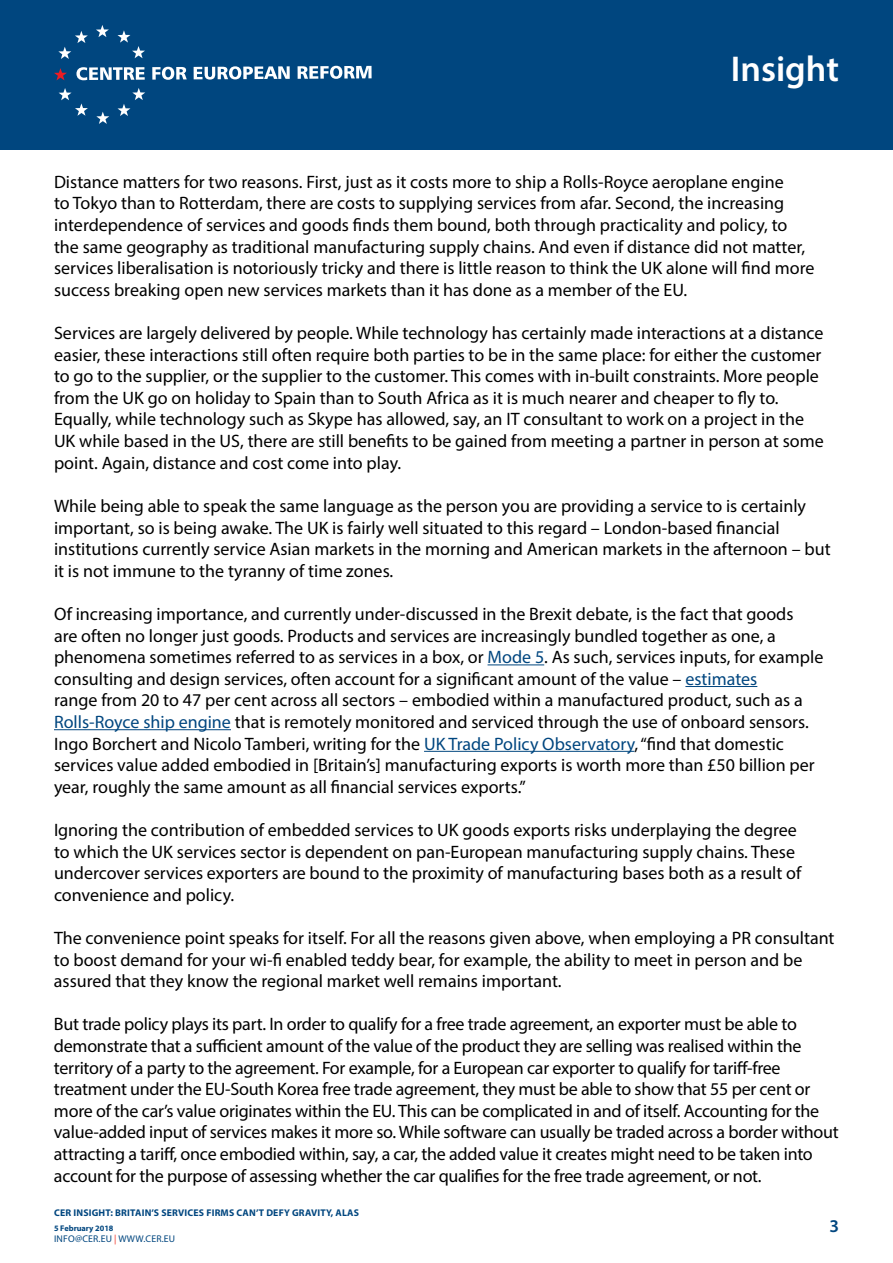
<style>
.page{position:relative;width:893px;height:1263px;background:#fff}
.page>*{position:absolute;margin:0;border:0;box-sizing:border-box;transform-origin:0 0}
.t1{font:600 36px "Myriad Pro";color:#fff}
.t2{font:18px/21.6px "Myriad Pro";color:#000}
.t3{font:600 18px "Myriad Pro";color:#00467f}
.t4{font:700 9.75px "Myriad Pro";letter-spacing:.02em;color:#00467f}
.t5{font:9.75px "Myriad Pro";letter-spacing:.02em;color:#00467f}
.t6{font:700 8.25px "Myriad Pro";color:#00467f}
.s1{color:#00467f}
.s2{color:#ee3124}
</style>
<div class="page">
<div style="left:0;top:0;width:893px;height:150px;background:#00467f"></div>
<svg style="left:96px;top:25px;width:13px;height:12px"></svg>
<svg style="left:118px;top:30px;width:27px;height:28px"></svg>
<svg style="left:118px;top:88px;width:27px;height:28px"></svg>
<svg style="left:96px;top:112px;width:13px;height:12px"></svg>
<svg style="left:59px;top:88px;width:29px;height:28px"></svg>
<svg style="left:58px;top:31px;width:30px;height:28px"></svg>
<svg style="left:54px;top:68px;width:13px;height:12px"></svg>
<svg style="left:76px;top:67px;width:69px;height:13px"></svg>
<svg style="left:152px;top:67px;width:35px;height:13px"></svg>
<svg style="left:194px;top:66px;width:96px;height:14px"></svg>
<svg style="left:298px;top:66px;width:74px;height:13px"></svg>
<hr style="left:488px;top:664px;width:56px;height:1px;background:#00467f">
<hr style="left:685px;top:686px;width:72px;height:1px;background:#00467f">
<hr style="left:54px;top:729px;width:177px;height:1px;background:#00467f">
<hr style="left:424px;top:751px;width:210px;height:1px;background:#00467f">
<h1 class="t1" style="left:731px;top:46px;width:110px">Insight</h1>
<p class="t2" style="left:54px;top:171px;width:762px">Distance matters for two reasons. First, just as it costs more to ship a Rolls-Royce aeroplane engine<br>to Tokyo than to Rotterdam, there are costs to supplying services from afar. Second, the increasing interdependence of services and goods finds them bound, both through practicality and policy, to the same geography as traditional manufacturing supply chains. And even if distance did not matter, services liberalisation is notoriously tricky and there is little reason to think the UK alone will find more success breaking open new services markets than it has done as a member of the EU.</p>
<p class="t2" style="left:54px;top:322px;width:771px">Services are largely delivered by people. While technology has certainly made interactions at a distance easier, these interactions still often require both parties to be in the same place: for either the customer to go to the supplier, or the supplier to the customer. This comes with in-built constraints. More people from the UK go on holiday to Spain than to South Africa as it is much nearer and cheaper to fly to.<br>Equally, while technology such as Skype has allowed, say, an IT consultant to work on a project in the UK while based in the US, there are still benefits to be gained from meeting a partner in person at some point. Again, distance and cost come into play.</p>
<p class="t2" style="left:54px;top:495px;width:778px">While being able to speak the same language as the person you are providing a service to is certainly important, so is being awake. The UK is fairly well situated to this regard – London-based financial institutions currently service Asian markets in the morning and American markets in the afternoon – but it is not immune to the tyranny of time zones.</p>
<p class="t2" style="left:54px;top:603px;width:771px">Of increasing importance, and currently under-discussed in the Brexit debate, is the fact that goods<br>are often no longer just goods. Products and services are increasingly bundled together as one, a phenomena sometimes referred to as services in a box, or <span class="s1">Mode 5</span>. As such, services inputs, for example consulting and design services, often account for a significant amount of the value – <span class="s1">estimates<br></span>range from 20 to 47 per cent across all sectors – embodied within a manufactured product, such as a <span class="s1">Rolls-Royce ship engine</span> that is remotely monitored and serviced through the use of onboard sensors.<br>Ingo Borchert and Nicolo Tamberi, writing for the <span class="s1">UK Trade Policy Observatory</span>, “find that domestic services value added embodied in [Britain’s] manufacturing exports is worth more than £50 billion per year, roughly the same amount as all financial services exports.”</p>
<p class="t2" style="left:54px;top:819px;width:749px">Ignoring the contribution of embedded services to UK goods exports risks underplaying the degree to which the UK services sector is dependent on pan-European manufacturing supply chains. These undercover services exporters are bound to the proximity of manufacturing bases both as a result of convenience and policy.</p>
<p class="t2" style="left:54px;top:927px;width:782px">The convenience point speaks for itself. For all the reasons given above, when employing a PR consultant to boost demand for your wi-fi enabled teddy bear, for example, the ability to meet in person and be assured that they know the regional market well remains important.</p>
<p class="t2" style="left:54px;top:1013px;width:786px">But trade policy plays its part. In order to qualify for a free trade agreement, an exporter must be able to demonstrate that a sufficient amount of the value of the product they are selling was realised within the territory of a party to the agreement. For example, for a European car exporter to qualify for tariff-free treatment under the EU-South Korea free trade agreement, they must be able to show that 55 per cent or more of the car’s value originates within the EU. This can be complicated in and of itself. Accounting for the value-added input of services makes it more so. While software can usually be traded across a border without attracting a tariff, once embodied within, say, a car, the added value it creates might need to be taken into account for the purpose of assessing whether the car qualifies for the free trade agreement, or not.</p>
<p class="t4" style="left:54px;top:1207px;width:137px">CER INSIGHT: BRITAIN’S SERVICES</p>
<p class="t4" style="left:206px;top:1207px;width:153px">FIRMS CAN’T DEFY GRAVITY, ALAS</p>
<p class="t6" style="left:54px;top:1223px;width:61px">5 FEBRUARY 2018</p>
<p class="t5" style="left:54px;top:1233px;width:123px">info@cer.EU <span class="s2">|</span> WWW.CER.EU</p>
<p class="t3" style="left:829px;top:1215px;width:11px">3</p>
</div>
